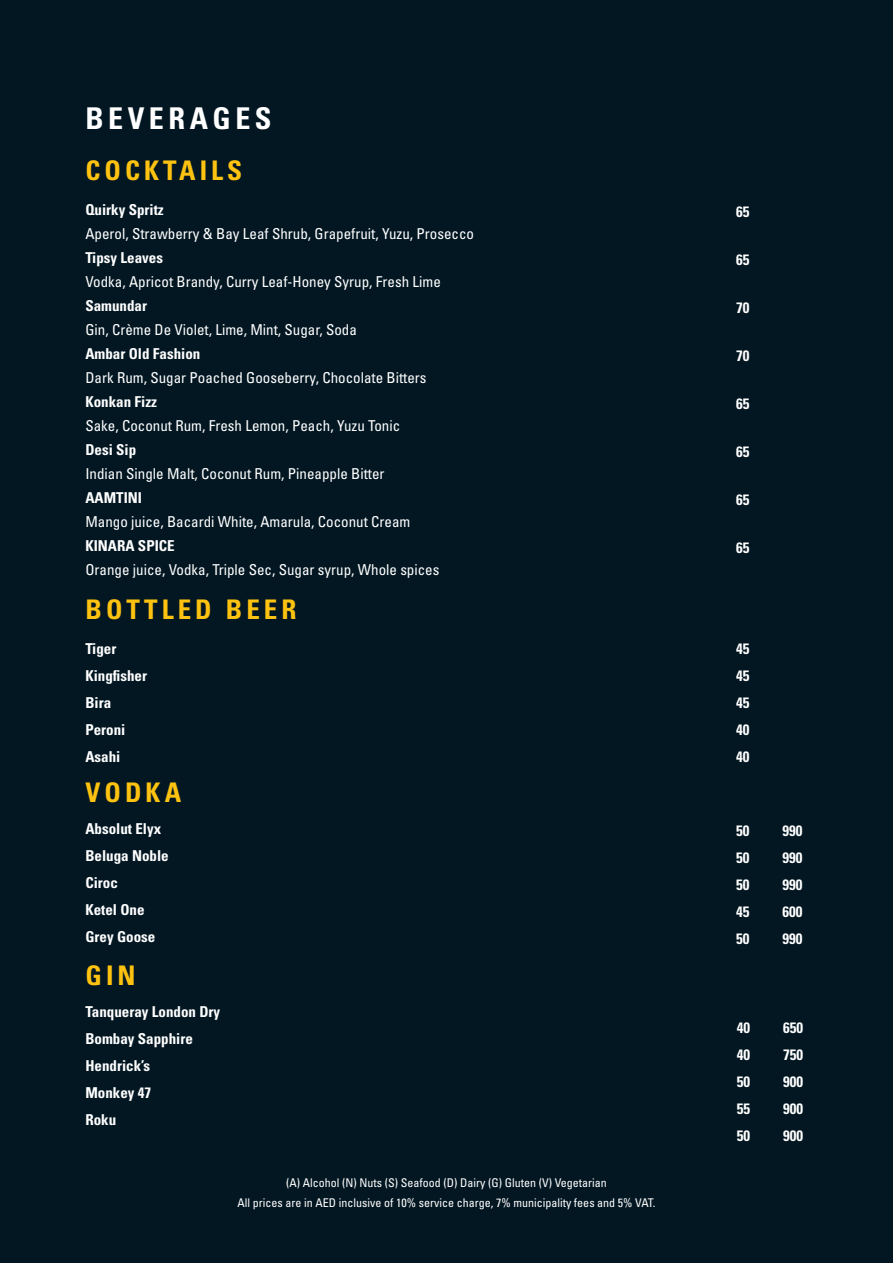
<style>
.page{position:relative;width:893px;height:1263px;background:#031722}
.page>*{position:absolute;margin:0;border:0;box-sizing:border-box;transform-origin:0 0}
.t1{font:700 condensed 30px "Univers LT Std";letter-spacing:.15em;color:#fff}
.t2{font:700 condensed 27px "Univers LT Std";letter-spacing:.15em;color:#fec210}
.t3{font:condensed 15px "Univers LT Std";color:#fff}
.t4{font:700 condensed 15px/27px "Univers LT Std";color:#fff;text-align:justify}
.t5{font:condensed 12px/20.4px "Univers LT Std";color:#fff;text-align:center}
</style>
<div class="page">
<h1 class="t1" style="left:85px;top:100px;width:188px">BEVERAGES</h1>
<h2 class="t2" style="left:85px;top:154px;width:158px">COCKTAILS</h2>
<p class="t4" style="left:85px;top:196px;width:80px">Quirky Spritz</p>
<p class="t3" style="left:85px;top:224px;width:390px">Aperol, Strawberry &amp; Bay Leaf Shrub, Grapefruit, Yuzu, Prosecco</p>
<p class="t4" style="left:85px;top:244px;width:79px">Tipsy Leaves</p>
<p class="t3" style="left:85px;top:272px;width:357px">Vodka, Apricot Brandy, Curry Leaf-Honey Syrup, Fresh Lime</p>
<p class="t4" style="left:85px;top:292px;width:63px">Samundar</p>
<p class="t3" style="left:85px;top:320px;width:273px">Gin, Crème De Violet, Lime, Mint, Sugar, Soda</p>
<p class="t4" style="left:85px;top:340px;width:116px">Ambar Old Fashion</p>
<p class="t3" style="left:85px;top:368px;width:343px">Dark Rum, Sugar Poached Gooseberry, Chocolate Bitters</p>
<p class="t4" style="left:85px;top:388px;width:73px">Konkan Fizz</p>
<p class="t3" style="left:85px;top:416px;width:316px">Sake, Coconut Rum, Fresh Lemon, Peach, Yuzu Tonic</p>
<p class="t4" style="left:85px;top:436px;width:52px">Desi Sip</p>
<p class="t3" style="left:85px;top:464px;width:301px">Indian Single Malt, Coconut Rum, Pineapple Bitter</p>
<p class="t4" style="left:85px;top:484px;width:58px">AAMTINI</p>
<p class="t3" style="left:85px;top:512px;width:326px">Mango juice, Bacardi White, Amarula, Coconut Cream</p>
<p class="t4" style="left:85px;top:532px;width:91px">KINARA SPICE</p>
<p class="t3" style="left:85px;top:560px;width:355px">Orange juice, Vodka, Triple Sec, Sugar syrup, Whole spices</p>
<h2 class="t2" style="left:85px;top:593px;width:213px">BOTTLED BEER</h2>
<p class="t4" style="left:85px;top:635px;width:63px;text-align:left">Tiger<br>Kingfisher<br>Bira<br>Peroni<br>Asahi</p>
<h2 class="t2" style="left:85px;top:776px;width:97px">VODKA</h2>
<p class="t4" style="left:85px;top:815px;width:85px;text-align:left">Absolut Elyx<br>Beluga Noble<br>Ciroc<br>Ketel One<br>Grey Goose</p>
<h2 class="t2" style="left:85px;top:959px;width:52px">GIN</h2>
<p class="t4" style="left:85px;top:998px;width:136px;text-align:left">Tanqueray London Dry<br>Bombay Sapphire<br>Hendrick’s<br>Monkey 47<br>Roku</p>
<p class="t5" style="left:237px;top:1172px;width:420px">(A) Alcohol (N) Nuts (S) Seafood (D) Dairy (G) Gluten (V) Vegetarian<br>All prices are in AED inclusive of 10% service charge, 7% municipality fees and 5% VAT.</p>
<p class="t4" style="left:736px;top:198px;width:15px">65</p>
<p class="t4" style="left:736px;top:246px;width:15px">65</p>
<p class="t4" style="left:736px;top:294px;width:15px">70</p>
<p class="t4" style="left:736px;top:342px;width:15px">70</p>
<p class="t4" style="left:736px;top:390px;width:15px">65</p>
<p class="t4" style="left:736px;top:438px;width:15px">65</p>
<p class="t4" style="left:736px;top:486px;width:15px">65</p>
<p class="t4" style="left:736px;top:534px;width:15px">65</p>
<p class="t4" style="left:736px;top:635px;width:15px">45<br>45<br>45<br>40<br>40</p>
<p class="t4" style="left:736px;top:817px;width:15px">50<br>50<br>50<br>45<br>50</p>
<p class="t4" style="left:737px;top:1013px;width:15px">40<br>40<br>50<br>55<br>50</p>
<p class="t4" style="left:783px;top:817px;width:21px">990<br>990<br>990<br>600<br>990</p>
<p class="t4" style="left:783px;top:1013px;width:21px">650<br>750<br>900<br>900<br>900</p>
</div>
